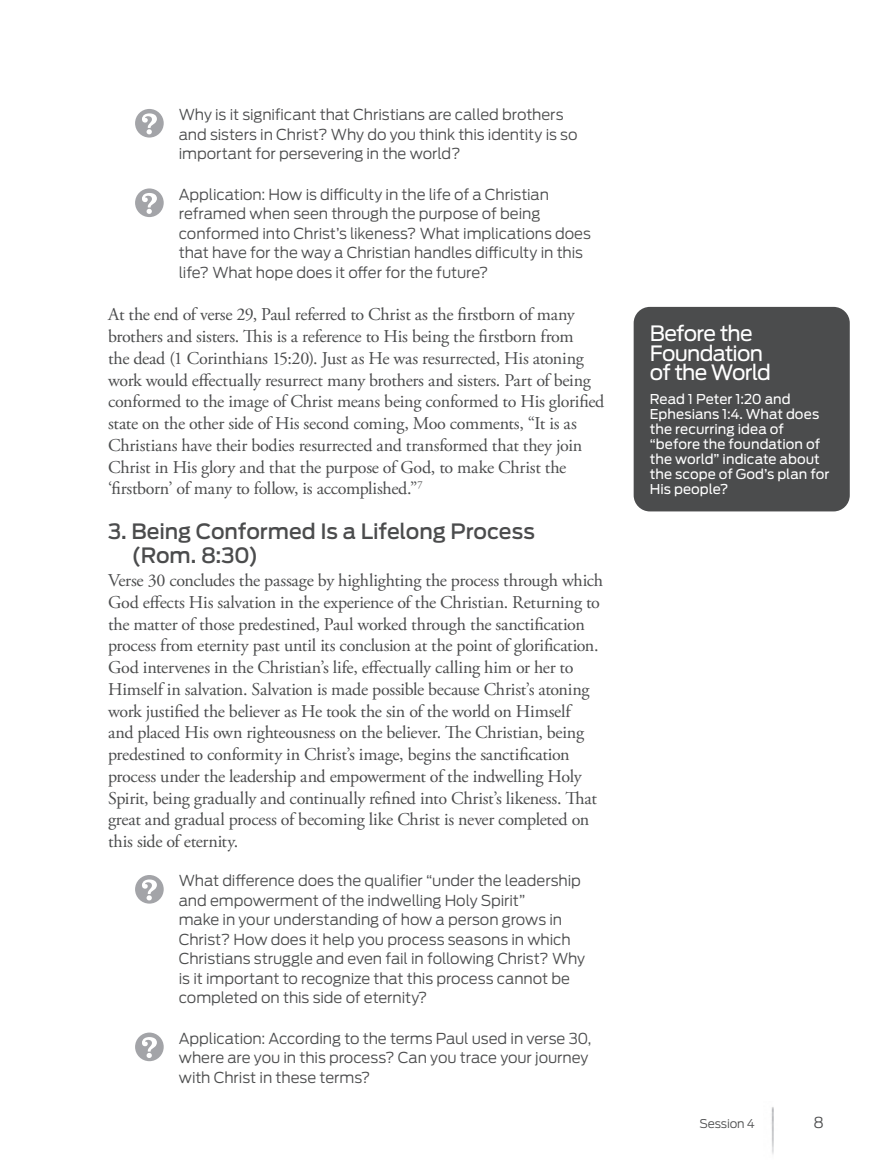
<style>
.page{position:relative;width:878px;height:1175px;background:#fff}
.page>*{position:absolute;margin:0;border:0;box-sizing:border-box;transform-origin:0 0}
.subhead1{font:500 21px/24px "Antenna";letter-spacing:-.005em;color:#4b4c4d}
.subhead6_Voices{font:21px/19.5px "Antenna";letter-spacing:-.035em;color:#fff}
.body_no_indent{font:18px/21.8px "Adobe Garamond Pro";letter-spacing:-.015em;color:#4b4c4d}
.questions{font:300 15px/19.5px "Antenna";letter-spacing:-.01em;color:#4b4c4d}
.body4_Voices{font:13.5px/15px "Antenna";letter-spacing:.005em;color:#fff}
.footer_right_align{font:300 12px "Antenna";letter-spacing:-.01em;color:#4b4c4d}
</style>
<div class="page">
<img style="left:771px;top:1107px;width:3px;height:47px">
<div style="left:633px;top:307px;width:216px;height:204px;background:#4b4c4d;border-radius:16px"></div>
<svg style="left:135px;top:109px;width:29px;height:29px"></svg>
<svg style="left:135px;top:188px;width:29px;height:29px"></svg>
<svg style="left:135px;top:875px;width:29px;height:28px"></svg>
<svg style="left:135px;top:1032px;width:29px;height:29px"></svg>
<p class="questions" style="left:179px;top:105px;width:400px">Why is it significant that Christians are called brothers and sisters in Christ? Why do you think this identity is so important for persevering in the world?</p>
<p class="questions" style="left:179px;top:184px;width:413px">Application: How is difficulty in the life of a Christian reframed when seen through the purpose of being conformed into Christ’s likeness? What implications does that have for the way a Christian handles difficulty in this life? What hope does it offer for the future?</p>
<p class="body_no_indent" style="left:108px;top:304px;width:498px">At the end of verse 29, Paul referred to Christ as the firstborn of many brothers and sisters. This is a reference to His being the firstborn from<br>the dead (1 Corinthians 15:20). Just as He was resurrected, His atoning work would effectually resurrect many brothers and sisters. Part of being conformed to the image of Christ means being conformed to His glorified state on the other side of His second coming, Moo comments, “It is as Christians have their bodies resurrected and transformed that they join Christ in His glory and that the purpose of God, to make Christ the ‘firstborn’ of many to follow, is accomplished.”<sup>7</sup></p>
<p class="subhead1" style="left:131px;top:519px;width:405px;text-indent:-23px">3. Being Conformed Is a Lifelong Process (Rom. 8:30)</p>
<p class="body_no_indent" style="left:108px;top:570px;width:496px">Verse 30 concludes the passage by highlighting the process through which God effects His salvation in the experience of the Christian. Returning to the matter of those predestined, Paul worked through the sanctification process from eternity past until its conclusion at the point of glorification.<br>God intervenes in the Christian’s life, effectually calling him or her to Himself in salvation. Salvation is made possible because Christ’s atoning work justified the believer as He took the sin of the world on Himself<br>and placed His own righteousness on the believer. The Christian, being predestined to conformity in Christ’s image, begins the sanctification process under the leadership and empowerment of the indwelling Holy Spirit, being gradually and continually refined into Christ’s likeness. That great and gradual process of becoming like Christ is never completed on this side of eternity.</p>
<p class="questions" style="left:179px;top:871px;width:408px">What difference does the qualifier “under the leadership and empowerment of the indwelling Holy Spirit”<br>make in your understanding of how a person grows in Christ? How does it help you process seasons in which Christians struggle and even fail in following Christ? Why is it important to recognize that this process cannot be completed on this side of eternity?</p>
<p class="questions" style="left:179px;top:1028px;width:414px">Application: According to the terms Paul used in verse 30, where are you in this process? Can you trace your journey with Christ in these terms?</p>
<p class="subhead6_Voices" style="left:649px;top:324px;width:122px">Before the<br>Foundation of the World</p>
<p class="body4_Voices" style="left:649px;top:392px;width:181px">Read 1 Peter 1:20 and<br>Ephesians 1:4. What does the recurring idea of “before the foundation of the world” indicate about the scope of God’s plan for<br>His people?</p>
<p class="footer_right_align" style="left:699px;top:1116px;width:57px">Session 4</p>
<p class="questions" style="left:813px;top:1112px;width:12px">8</p>
</div>
